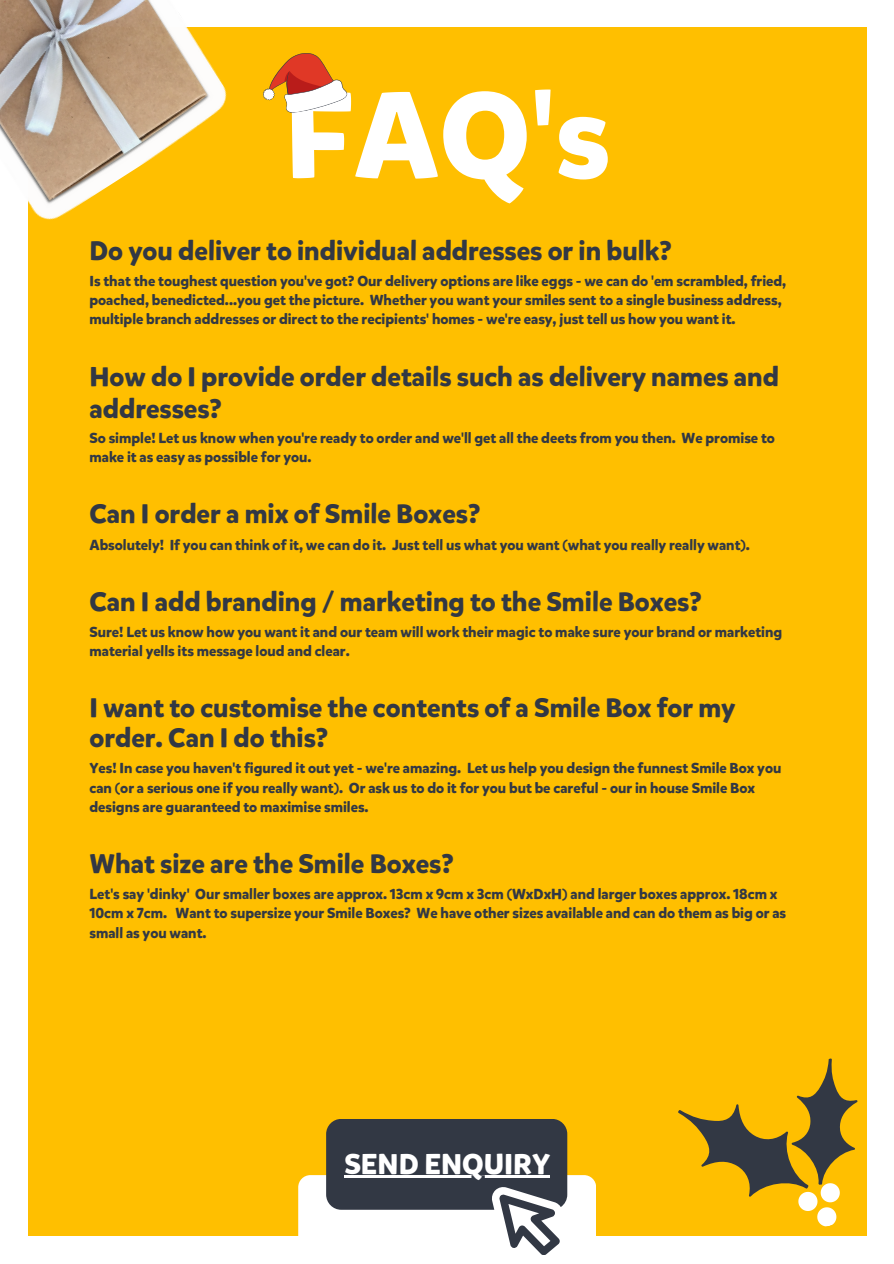
<style>
.page{position:relative;width:894px;height:1264px;background:#fff}
.page>*{position:absolute;margin:0;border:0;box-sizing:border-box;transform-origin:0 0}
.t1{font:700 120.9px "Mikado";color:#fff}
.t2{font:700 28.65px "Mikado";color:#fff}
.t3{font:700 26.7px/31.5px "Mikado";color:#323844}
.t4{font:700 14.4px/19.2px "Mikado";color:#323844}
</style>
<div class="page">
<div style="left:28px;top:27px;width:838px;height:1209px;background:#ffbf00"></div>
<img style="left:0;top:0;width:227px;height:220px">
<svg style="left:298px;top:1119px;width:298px;height:136px"></svg>
<hr style="left:344px;top:1175px;width:206px;height:2px;background:#fff">
<svg style="left:263px;top:53px;width:85px;height:60px"></svg>
<svg style="left:678px;top:1054px;width:189px;height:182px"></svg>
<p class="t1" style="left:284px;top:56px;width:327px">FAQ's</p>
<p class="t3" style="left:89px;top:235px;width:583px">Do you deliver to individual addresses or in bulk?</p>
<p class="t4" style="left:89px;top:272px;width:698px">Is that the toughest question you've got? Our delivery options are like eggs - we can do 'em scrambled, fried, poached, benedicted...you get the picture. Whether you want your smiles sent to a single business address, multiple branch addresses or direct to the recipients' homes - we're easy, just tell us how you want it.</p>
<p class="t3" style="left:89px;top:361px;width:691px">How do I provide order details such as delivery names and addresses?</p>
<p class="t4" style="left:89px;top:428px;width:686px">So simple! Let us know when you're ready to order and we'll get all the deets from you then. We promise to make it as easy as possible for you.</p>
<p class="t3" style="left:89px;top:498px;width:392px">Can I order a mix of Smile Boxes?</p>
<p class="t4" style="left:89px;top:535px;width:662px">Absolutely! If you can think of it, we can do it. Just tell us what you want (what you really really want).</p>
<p class="t3" style="left:89px;top:586px;width:613px">Can I add branding / marketing to the Smile Boxes?</p>
<p class="t4" style="left:89px;top:622px;width:694px">Sure! Let us know how you want it and our team will work their magic to make sure your brand or marketing material yells its message loud and clear.</p>
<p class="t3" style="left:89px;top:693px;width:647px;line-height:30.5px">I want to customise the contents of a Smile Box for my order. Can I do this?</p>
<p class="t4" style="left:89px;top:759px;width:693px">Yes! In case you haven't figured it out yet - we're amazing. Let us help you design the funnest Smile Box you can (or a serious one if you really want). Or ask us to do it for you but be careful - our in house Smile Box designs are guaranteed to maximise smiles.</p>
<p class="t3" style="left:89px;top:848px;width:366px">What size are the Smile Boxes?</p>
<p class="t4" style="left:89px;top:884px;width:698px">Let's say 'dinky' Our smaller boxes are approx. 13cm x 9cm x 3cm (WxDxH) and larger boxes approx. 18cm x<br>10cm x 7cm. Want to supersize your Smile Boxes? We have other sizes available and can do them as big or as small as you want.</p>
<p class="t2" style="left:344px;top:1144px;width:207px">SEND ENQUIRY</p>
</div>
